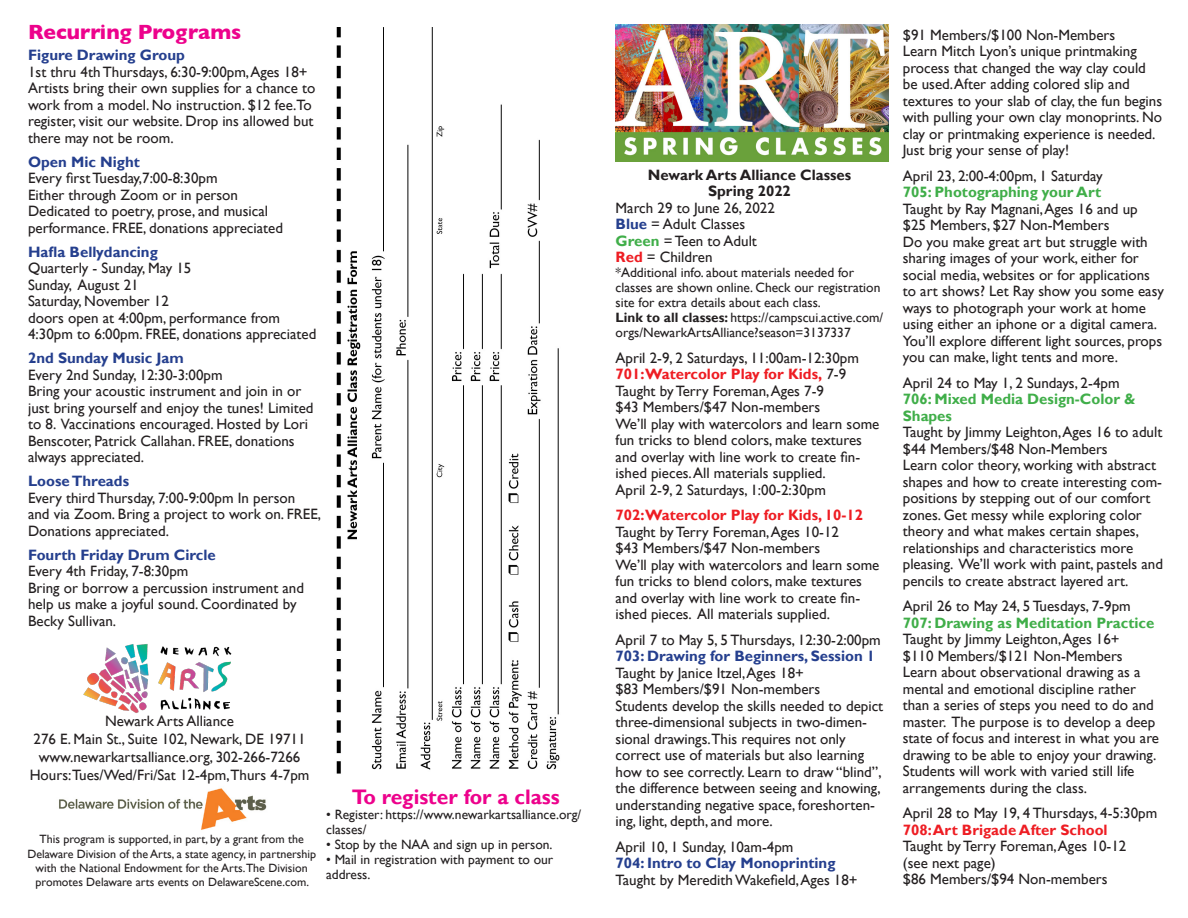
<style>
.page{position:relative;width:1188px;height:918px;background:#fff}
.page>*{position:absolute;margin:0;border:0;box-sizing:border-box;transform-origin:0 0}
.t1{font:700 21px "Gill Sans";color:#ed028c}
.t2{font:700 21px "Gill Sans";color:#ed028c}
.t3{font:15px/16.5px "Gill Sans";color:#231f20}
.t4{font:700 15px "Gill Sans";color:#253f8e}
.t5{font:700 15px/16.5px "Gill Sans";color:#40ae49}
.t6{font:700 15px "Gill Sans";color:#ee1d23}
.t7{font:700 15px "Gill Sans";color:#231f20}
.t8{font:13.5px/15px "Gill Sans";color:#231f20}
.t9{font:12px/14.4px "Gill Sans";color:#231f20;text-align:center}
.s1{font-weight:700;color:#253f8e}
.s2{font-weight:700;color:#40ae49}
.s3{font-weight:700;color:#ee1d23}
.s4{font-weight:700}
.s5{font-weight:400;color:#231f20}
</style>
<div class="page">
<img style="left:336px;top:27px;width:224px;height:747px">
<img style="left:83px;top:644px;width:149px;height:69px">
<img style="left:59px;top:788px;width:208px;height:42px">
<img style="left:616px;top:25px;width:273px;height:137px">
<p class="t2" style="left:28px;top:15px;width:215px">Recurring Programs</p>
<p class="t4" style="left:28px;top:46px;width:158px">Figure Drawing Group</p>
<p class="t3" style="left:28px;top:64px;width:289px">1st thru 4th Thursdays, 6:30-9:00pm, Ages 18+ Artists bring their own supplies for a chance to work from a model. No instruction. $12 fee.To register, visit our website. Drop ins allowed but there may not be room.</p>
<p class="t4" style="left:28px;top:153px;width:113px">Open Mic Night</p>
<p class="t3" style="left:28px;top:170px;width:191px">Every first Tuesday,7:00-8:30pm</p>
<p class="t3" style="left:28px;top:187px;width:212px">Either through Zoom or in person</p>
<p class="t3" style="left:28px;top:203px;width:241px">Dedicated to poetry, prose, and musical</p>
<p class="t3" style="left:28px;top:220px;width:256px">performance. FREE, donations appreciated</p>
<p class="t4" style="left:28px;top:243px;width:131px">Hafla Bellydancing</p>
<p class="t3" style="left:28px;top:260px;width:165px">Quarterly - Sunday, May 15</p>
<p class="t3" style="left:28px;top:277px;width:112px">Sunday, August 21</p>
<p class="t3" style="left:28px;top:293px;width:142px">Saturday, November 12</p>
<p class="t3" style="left:28px;top:310px;width:290px">doors open at 4:00pm, performance from<br>4:30pm to 6:00pm. FREE, donations appreciated</p>
<p class="t4" style="left:28px;top:349px;width:157px">2nd Sunday Music Jam</p>
<p class="t3" style="left:28px;top:367px;width:196px">Every 2nd Sunday, 12:30-3:00pm</p>
<p class="t3" style="left:28px;top:383px;width:287px">Bring your acoustic instrument and join in or just bring yourself and enjoy the tunes! Limited to 8. Vaccinations encouraged. Hosted by Lori Benscoter, Patrick Callahan. FREE, donations always appreciated.</p>
<p class="t4" style="left:28px;top:472px;width:103px">Loose Threads</p>
<p class="t3" style="left:28px;top:490px;width:295px">Every third Thursday, 7:00-9:00pm In person<br>and via Zoom. Bring a project to work on. FREE,<br>Donations appreciated.</p>
<p class="t4" style="left:28px;top:546px;width:189px">Fourth Friday Drum Circle</p>
<p class="t3" style="left:28px;top:563px;width:162px">Every 4th Friday, 7-8:30pm</p>
<p class="t3" style="left:28px;top:580px;width:277px">Bring or borrow a percussion instrument and help us make a joyful sound. Coordinated by<br>Becky Sullivan.</p>
<p class="t3" style="left:105px;top:713px;width:130px">Newark Arts Alliance</p>
<p class="t3" style="left:34px;top:731px;width:274px">276 E. Main St., Suite 102, Newark, DE 19711</p>
<p class="t3" style="left:39px;top:749px;width:263px">www.newarkartsalliance.org, 302-266-7266</p>
<p class="t3" style="left:30px;top:767px;width:281px">Hours:Tues/Wed/Fri/Sat 12-4pm,Thurs 4-7pm</p>
<p class="t9" style="left:27px;top:832px;width:290px">This program is supported, in part, by a grant from the Delaware Division of the Arts, a state agency, in partnership with the National Endowment for the Arts.The Division promotes Delaware arts events on DelawareScene.com.</p>
<p class="t1" style="left:352px;top:784px;width:210px">To register for a class</p>
<p class="t8" style="left:326px;top:807px;width:257px">• Register: https://www.newarkartsalliance.org/ classes/</p>
<p class="t8" style="left:326px;top:837px;width:228px">• Stop by the NAA and sign up in person.</p>
<p class="t8" style="left:326px;top:852px;width:229px">• Mail in registration with payment to our address.</p>
<p class="t7" style="left:648px;top:166px;width:205px">Newark Arts Alliance Classes</p>
<p class="t7" style="left:708px;top:182px;width:84px">Spring 2022</p>
<p class="t3" style="left:616px;top:200px;width:161px">March 29 to June 26, 2022</p>
<p class="t3" style="left:616px;top:216px;width:131px"><span class="s1">Blue</span> = Adult Classes</p>
<p class="t3" style="left:616px;top:233px;width:143px"><span class="s2">Green</span> = Teen to Adult</p>
<p class="t3" style="left:616px;top:249px;width:98px"><span class="s3">Red</span> = Children</p>
<p class="t8" style="left:616px;top:266px;width:266px">*Additional info. about materials needed for classes are shown online. Check our registration site for extra details about each class.</p>
<p class="t8" style="left:616px;top:311px;width:269px"><span class="s4">Link to all classes:</span> https://campscui.active.com/ orgs/NewarkArtsAlliance?season=3137337</p>
<p class="t3" style="left:616px;top:350px;width:245px">April 2-9, 2 Saturdays, 11:00am-12:30pm</p>
<p class="t6" style="left:616px;top:365px;width:232px">701:Watercolor Play for Kids, <span class="s5">7-9</span></p>
<p class="t3" style="left:616px;top:383px;width:210px">Taught by Terry Foreman, Ages 7-9</p>
<p class="t3" style="left:616px;top:399px;width:206px">$43 Members/$47 Non-members</p>
<p class="t3" style="left:616px;top:416px;width:265px">We’ll play with watercolors and learn some fun tricks to blend colors, make textures and overlay with line work to create fin&shy;ished pieces. All materials supplied.</p>
<p class="t3" style="left:616px;top:482px;width:212px">April 2-9, 2 Saturdays, 1:00-2:30pm</p>
<p class="t6" style="left:616px;top:506px;width:249px">702:Watercolor Play for Kids, 10-12</p>
<p class="t3" style="left:616px;top:524px;width:225px">Taught by Terry Foreman, Ages 10-12</p>
<p class="t3" style="left:616px;top:540px;width:206px">$43 Members/$47 Non-members</p>
<p class="t3" style="left:616px;top:557px;width:265px">We’ll play with watercolors and learn some fun tricks to blend colors, make textures and overlay with line work to create fin&shy;ished pieces. All materials supplied.</p>
<p class="t3" style="left:616px;top:632px;width:267px">April 7 to May 5, 5 Thursdays, 12:30-2:00pm</p>
<p class="t4" style="left:616px;top:647px;width:261px">703: Drawing for Beginners, Session 1</p>
<p class="t3" style="left:616px;top:665px;width:190px">Taught by Janice Itzel, Ages 18+</p>
<p class="t3" style="left:616px;top:681px;width:206px">$83 Members/$91 Non-members</p>
<p class="t3" style="left:616px;top:698px;width:269px">Students develop the skills needed to depict three-dimensional subjects in two-dimen&shy;sional drawings.This requires not only correct use of materials but also learning how to see correctly. Learn to draw “blind”, the difference between seeing and knowing, understanding negative space, foreshorten&shy;ing, light, depth, and more.</p>
<p class="t3" style="left:616px;top:839px;width:179px">April 10, 1 Sunday, 10am-4pm</p>
<p class="t4" style="left:616px;top:854px;width:221px">704: Intro to Clay Monoprinting</p>
<p class="t3" style="left:616px;top:872px;width:244px">Taught by Meredith Wakefield, Ages 18+</p>
<p class="t3" style="left:903px;top:27px;width:214px">$91 Members/$100 Non-Members</p>
<p class="t3" style="left:903px;top:43px;width:261px">Learn Mitch Lyon’s unique printmaking process that changed the way clay could be used. After adding colored slip and textures to your slab of clay, the fun begins with pulling your own clay monoprints. No clay or printmaking experience is needed.<br>Just brig your sense of play!</p>
<p class="t3" style="left:903px;top:168px;width:201px">April 23, 2:00-4:00pm, 1 Saturday</p>
<p class="t5" style="left:903px;top:184px;width:200px">705: Photographing your Art</p>
<p class="t3" style="left:903px;top:201px;width:236px">Taught by Ray Magnani, Ages 16 and up</p>
<p class="t3" style="left:903px;top:217px;width:208px">$25 Members, $27 Non-Members</p>
<p class="t3" style="left:903px;top:234px;width:263px">Do you make great art but struggle with sharing images of your work, either for social media, websites or for applications to art shows? Let Ray show you some easy ways to photograph your work at home using either an iphone or a digital camera.<br>You’ll explore different light sources, props you can make, light tents and more.</p>
<p class="t3" style="left:903px;top:375px;width:218px">April 24 to May 1, 2 Sundays, 2-4pm</p>
<p class="t5" style="left:903px;top:391px;width:234px">706: Mixed Media Design-Color &amp;<br>Shapes</p>
<p class="t3" style="left:903px;top:424px;width:261px">Taught by Jimmy Leighton, Ages 16 to adult</p>
<p class="t3" style="left:903px;top:441px;width:206px">$44 Members/$48 Non-Members</p>
<p class="t3" style="left:903px;top:457px;width:262px">Learn color theory, working with abstract shapes and how to create interesting com&shy;positions by stepping out of our comfort zones. Get messy while exploring color theory and what makes certain shapes, relationships and characteristics more pleasing. We’ll work with paint, pastels and pencils to create abstract layered art.</p>
<p class="t3" style="left:903px;top:598px;width:229px">April 26 to May 24, 5 Tuesdays, 7-9pm</p>
<p class="t5" style="left:903px;top:615px;width:253px">707: Drawing as Meditation Practice</p>
<p class="t3" style="left:903px;top:631px;width:218px">Taught by Jimmy Leighton, Ages 16+</p>
<p class="t3" style="left:903px;top:648px;width:221px">$110 Members/$121 Non-Members</p>
<p class="t3" style="left:903px;top:664px;width:258px">Learn about observational drawing as a mental and emotional discipline rather than a series of steps you need to do and master. The purpose is to develop a deep state of focus and interest in what you are drawing to be able to enjoy your drawing.<br>Students will work with varied still life arrangements during the class.</p>
<p class="t3" style="left:903px;top:805px;width:256px">April 28 to May 19, 4 Thursdays, 4-5:30pm</p>
<p class="t6" style="left:903px;top:820px;width:206px">708: Art Brigade After School</p>
<p class="t3" style="left:903px;top:838px;width:225px">Taught by Terry Foreman, Ages 10-12</p>
<p class="t3" style="left:903px;top:855px;width:94px">(see next page)</p>
<p class="t3" style="left:903px;top:871px;width:206px">$86 Members/$94 Non-members</p>
</div>
